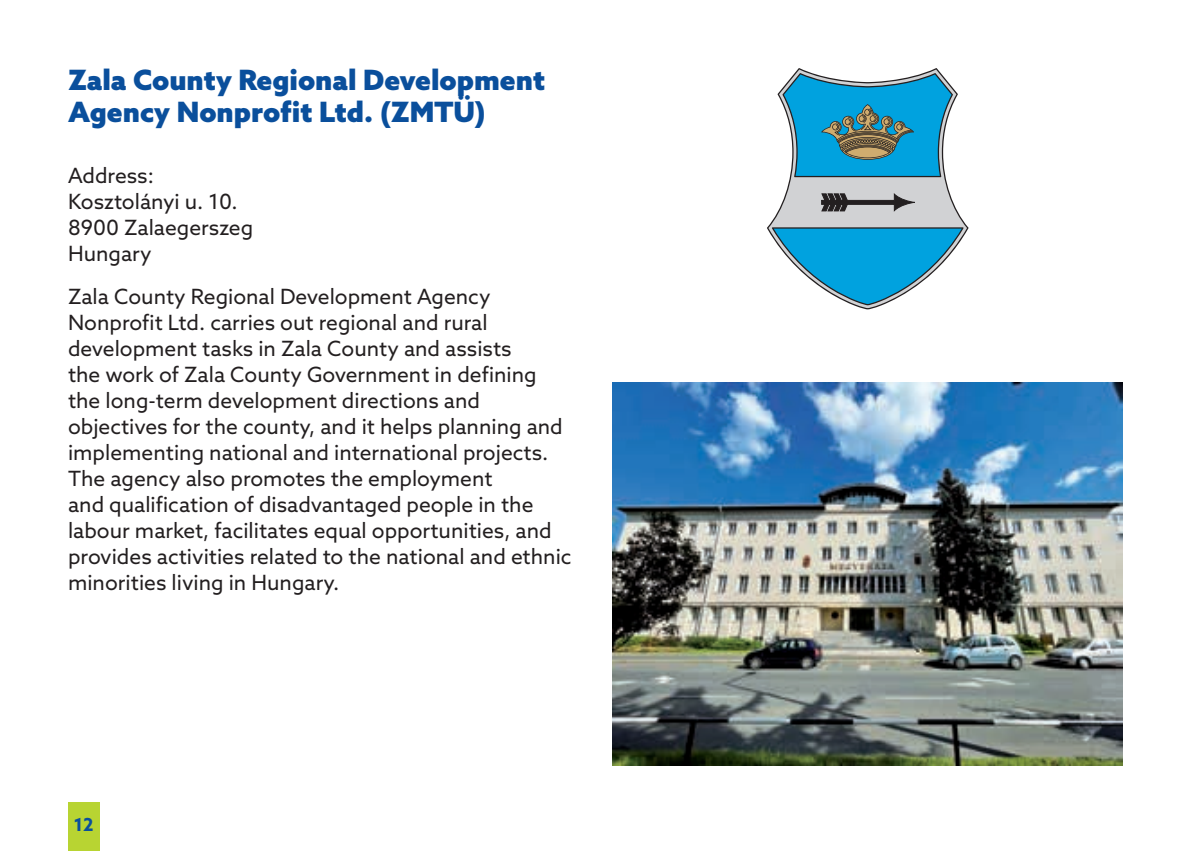
<style>
.page{position:relative;width:1191px;height:851px;background:#fff}
.page>*{position:absolute;margin:0;border:0;box-sizing:border-box;transform-origin:0 0}
.t1{font:900 28px/32.2px "Azo Sans";color:#0a4f9c}
.t2{font:21px/26px "Azo Sans";color:#231f20}
.t3{font:700 18px "Azo Sans";color:#0a4f9c}
</style>
<div class="page">
<div style="left:68px;top:802px;width:31px;height:48px;background:#b8d432"></div>
<svg style="left:767px;top:68px;width:201px;height:241px"></svg>
<svg style="left:772px;top:73px;width:191px;height:232px"></svg>
<svg style="left:821px;top:193px;width:93px;height:18px;background:#7f7e80"></svg>
<svg style="left:821px;top:104px;width:93px;height:56px;background:#408a99"></svg>
<img style="left:612px;top:383px;width:511px;height:382px">
<h1 class="t1" style="left:68px;top:63px;width:478px">Zala County Regional Development<br>Agency Nonprofit Ltd. (ZMTÜ)</h1>
<p class="t2" style="left:68px;top:162px;width:187px">Address:<br>Kosztolányi u. 10.<br>8900 Zalaegerszeg<br>Hungary</p>
<p class="t2" style="left:68px;top:283px;width:505px">Zala County Regional Development Agency Nonprofit Ltd. carries out regional and rural development tasks in Zala County and assists<br>the work of Zala County Government in defining the long-term development directions and objectives for the county, and it helps planning and implementing national and international projects.<br>The agency also promotes the employment<br>and qualification of disadvantaged people in the labour market, facilitates equal opportunities, and provides activities related to the national and ethnic minorities living in Hungary.</p>
<p class="t3" style="left:74px;top:812px;width:21px">12</p>
</div>
